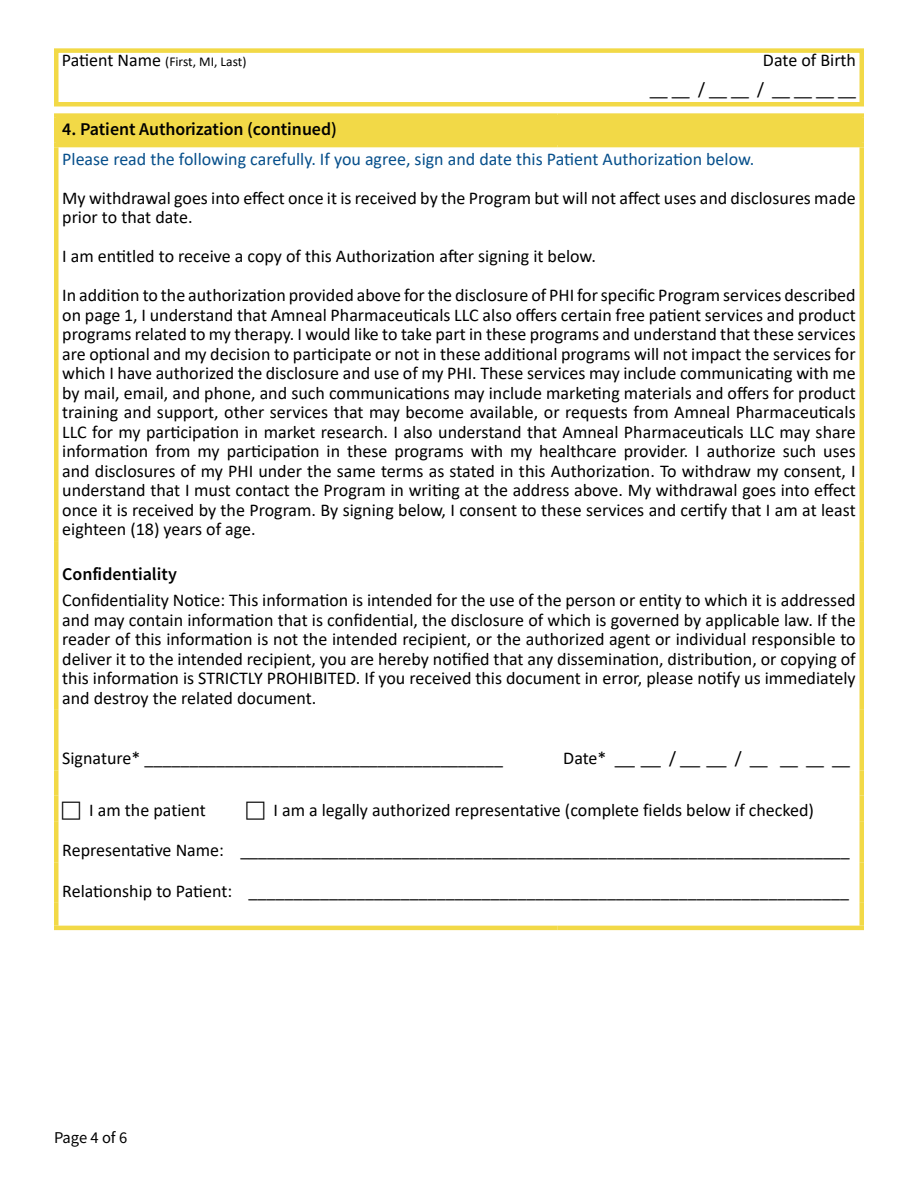
<style>
.page{position:relative;width:918px;height:1188px;background:#fff}
.page>*{position:absolute;margin:0;border:0;box-sizing:border-box;transform-origin:0 0}
.t1{font:18px/19.5px "Calibri";color:#000}
.t2{font:18px "Calibri";color:#064f8b}
.t3{font:18px "Source Sans Variable";color:#000}
.t4{font:16.5px "Source Sans Pro";letter-spacing:-.005em;color:#000}
.t5{font:13.5px "Calibri";color:#000}
.s1{font-size:18px}
</style>
<div class="page">
<div style="left:56px;top:116px;width:806px;height:29px;background:#f2d947"></div>
<hr style="left:54px;top:147px;width:4px;height:394px;background:#f2d947">
<hr style="left:860px;top:147px;width:4px;height:394px;background:#f2d947">
<hr style="left:54px;top:541px;width:4px;height:169px;background:#f2d947">
<hr style="left:860px;top:541px;width:4px;height:169px;background:#f2d947">
<hr style="left:54px;top:710px;width:4px;height:60px;background:#f2d947">
<hr style="left:860px;top:710px;width:4px;height:60px;background:#f2d947">
<hr style="left:54px;top:770px;width:4px;height:25px;background:#f2d947">
<hr style="left:860px;top:770px;width:4px;height:25px;background:#f2d947">
<hr style="left:54px;top:795px;width:4px;height:27px;background:#f2d947">
<hr style="left:860px;top:795px;width:4px;height:27px;background:#f2d947">
<hr style="left:54px;top:822px;width:4px;height:40px;background:#f2d947">
<hr style="left:860px;top:822px;width:4px;height:40px;background:#f2d947">
<hr style="left:54px;top:862px;width:4px;height:41px;background:#f2d947">
<hr style="left:860px;top:862px;width:4px;height:41px;background:#f2d947">
<hr style="left:54px;top:903px;width:4px;height:23px;background:#f2d947">
<hr style="left:860px;top:903px;width:4px;height:23px;background:#f2d947">
<hr style="left:54px;top:926px;width:503px;height:4px;background:#f2d947">
<hr style="left:557px;top:926px;width:307px;height:4px;background:#f2d947">
<div style="left:54px;top:113px;width:503px;height:5px;background:#f2d947"></div>
<hr style="left:54px;top:118px;width:4px;height:25px;background:#f2d947">
<div style="left:557px;top:113px;width:307px;height:5px;background:#f2d947"></div>
<hr style="left:860px;top:118px;width:4px;height:25px;background:#f2d947">
<hr style="left:54px;top:143px;width:503px;height:4px;background:#f2d947">
<hr style="left:557px;top:143px;width:307px;height:4px;background:#f2d947">
<div style="left:54px;top:48px;width:810px;height:58px;border:4px solid #f2d947"></div>
<p class="t5" style="left:62px;top:53px;width:186px"><span class="s1">Patient Name</span> (First, MI, Last)</p>
<p class="t1" style="left:650px;top:45px;width:208px;line-height:29.1px;text-align:right">Date of Birth<br>__ / __ / ____</p>
<p class="t3" style="left:62px;top:118px;width:276px">4. Patient Authorization (continued)</p>
<p class="t2" style="left:62px;top:146px;width:694px">Please read the following carefully. If you agree, sign and date this Patient Authorization below.</p>
<p class="t1" style="left:62px;top:187px;width:795px">My withdrawal goes into effect once it is received by the Program but will not affect uses and disclosures made prior to that date.</p>
<p class="t1" style="left:62px;top:236px;width:795px;line-height:39px">I am entitled to receive a copy of this Authorization after signing it below.<br>In addition to the authorization provided above for the disclosure of PHI for specific Program services described</p>
<p class="t1" style="left:62px;top:304px;width:795px;text-align:justify">on page 1, I understand that Amneal Pharmaceuticals LLC also offers certain free patient services and product programs related to my therapy. I would like to take part in these programs and understand that these services are optional and my decision to participate or not in these additional programs will not impact the services for which I have authorized the disclosure and use of my PHI. These services may include communicating with me by mail, email, and phone, and such communications may include marketing materials and offers for product training and support, other services that may become available, or requests from Amneal Pharmaceuticals LLC for my participation in market research. I also understand that Amneal Pharmaceuticals LLC may share information from my participation in these programs with my healthcare provider. I authorize such uses and disclosures of my PHI under the same terms as stated in this Authorization. To withdraw my consent, I understand that I must contact the Program in writing at the address above. My withdrawal goes into effect once it is received by the Program. By signing below, I consent to these services and certify that I am at least eighteen (18) years of age.</p>
<p class="t3" style="left:62px;top:563px;width:116px">Confidentiality</p>
<p class="t1" style="left:62px;top:590px;width:795px;text-align:justify">Confidentiality Notice: This information is intended for the use of the person or entity to which it is addressed and may contain information that is confidential, the disclosure of which is governed by applicable law. If the reader of this information is not the intended recipient, or the authorized agent or individual responsible to deliver it to the intended recipient, you are hereby notified that any dissemination, distribution, or copying of this information is STRICTLY PROHIBITED. If you received this document in error, please notify us immediately and destroy the related document.</p>
<p class="t1" style="left:62px;top:748px;width:442px">Signature* ________________________________________</p>
<p class="t1" style="left:563px;top:748px;width:288px">Date* _ _ / _ _ / _ _ _ _</p>
<p class="t1" style="left:89px;top:800px;width:118px">I am the patient</p>
<p class="t1" style="left:273px;top:800px;width:542px">I am a legally authorized representative (complete fields below if checked)</p>
<p class="t1" style="left:62px;top:840px;width:789px">Representative Name: ____________________________________________________________________</p>
<p class="t1" style="left:62px;top:881px;width:788px">Relationship to Patient: ___________________________________________________________________</p>
<p class="t4" style="left:54px;top:1127px;width:75px">Page 4 of 6</p>
</div>
